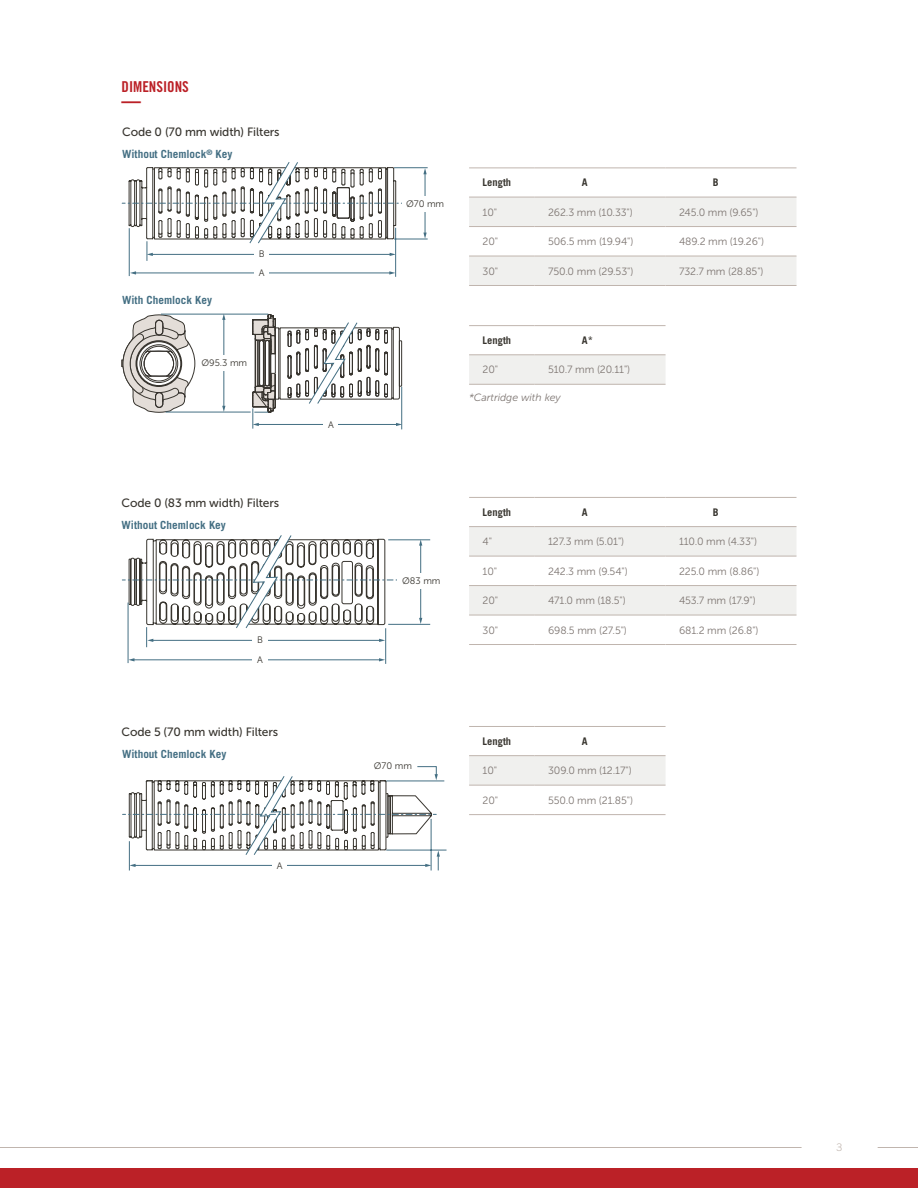
<style>
.page{position:relative;width:918px;height:1188px;background:#fff}
.page>*{position:absolute;margin:0;border:0;box-sizing:border-box;transform-origin:0 0}
.t1{font:700 expanded 20.25px "Trade Gothic LT Std";color:#bb2127;scale:.96 1}
.t2{font:15px "Trade Gothic LT Std Bd Cn 20";color:#bb2127}
.t3{font:12px "Museo Sans 500";letter-spacing:-.01em;color:#38352f}
.t4{font:700 11.25px "Trade Gothic LT Std";color:#446f83}
.t5{font:10.5px "Museo Sans 300";letter-spacing:-.01em;color:#7e7672}
.t6{font:700 10.5px "Trade Gothic LT Std";color:#38352f}
.t7{font:italic 10.5px "Museo Sans 300";letter-spacing:-.005em;color:#7e7672}
.t8{font:300 10.5px "Trade Gothic LT Std";color:#c0b5ae}
.t9{font:9.3px/18.8px "Museo Sans 300";color:#38352f}
</style>
<div class="page">
<div style="left:0;top:1168px;width:918px;height:20px;background:#bb2127"></div>
<hr style="left:878px;top:1147px;width:40px;height:1px;background:#c0b5ae">
<hr style="left:0;top:1147px;width:802px;height:1px;background:#c0b5ae">
<svg style="left:469px;top:198px;width:327px;height:87px"></svg>
<hr style="left:469px;top:226px;width:66px;height:1px;background:#c0b5ae">
<hr style="left:535px;top:285px;width:131px;height:1px;background:#c0b5ae">
<hr style="left:535px;top:168px;width:131px;height:1px;background:#c0b5ae">
<hr style="left:666px;top:168px;width:131px;height:1px;background:#c0b5ae">
<hr style="left:535px;top:197px;width:131px;height:1px;background:#c0b5ae">
<hr style="left:666px;top:197px;width:131px;height:1px;background:#c0b5ae">
<hr style="left:666px;top:226px;width:131px;height:1px;background:#c0b5ae">
<hr style="left:666px;top:256px;width:131px;height:1px;background:#c0b5ae">
<hr style="left:469px;top:285px;width:66px;height:1px;background:#c0b5ae">
<hr style="left:535px;top:226px;width:131px;height:1px;background:#c0b5ae">
<hr style="left:535px;top:256px;width:131px;height:1px;background:#c0b5ae">
<hr style="left:469px;top:168px;width:66px;height:1px;background:#c0b5ae">
<hr style="left:469px;top:197px;width:66px;height:1px;background:#c0b5ae">
<hr style="left:469px;top:256px;width:66px;height:1px;background:#c0b5ae">
<hr style="left:666px;top:285px;width:131px;height:1px;background:#c0b5ae">
<div style="left:469px;top:356px;width:197px;height:28px;background:#f0f0ee"></div>
<hr style="left:469px;top:384px;width:66px;height:1px;background:#c0b5ae">
<hr style="left:535px;top:384px;width:131px;height:1px;background:#c0b5ae">
<hr style="left:535px;top:325px;width:131px;height:1px;background:#c0b5ae">
<hr style="left:535px;top:355px;width:131px;height:1px;background:#c0b5ae">
<hr style="left:469px;top:325px;width:66px;height:1px;background:#c0b5ae">
<hr style="left:469px;top:355px;width:66px;height:1px;background:#c0b5ae">
<svg style="left:469px;top:527px;width:327px;height:88px"></svg>
<hr style="left:469px;top:556px;width:66px;height:1px;background:#c0b5ae">
<hr style="left:535px;top:644px;width:131px;height:1px;background:#c0b5ae">
<hr style="left:535px;top:497px;width:131px;height:1px;background:#c0b5ae">
<hr style="left:666px;top:497px;width:131px;height:1px;background:#c0b5ae">
<hr style="left:535px;top:526px;width:131px;height:1px;background:#c0b5ae">
<hr style="left:666px;top:526px;width:131px;height:1px;background:#c0b5ae">
<hr style="left:666px;top:556px;width:131px;height:1px;background:#c0b5ae">
<hr style="left:666px;top:585px;width:131px;height:1px;background:#c0b5ae">
<hr style="left:666px;top:615px;width:131px;height:1px;background:#c0b5ae">
<hr style="left:469px;top:644px;width:66px;height:1px;background:#c0b5ae">
<hr style="left:535px;top:556px;width:131px;height:1px;background:#c0b5ae">
<hr style="left:535px;top:585px;width:131px;height:1px;background:#c0b5ae">
<hr style="left:535px;top:615px;width:131px;height:1px;background:#c0b5ae">
<hr style="left:469px;top:497px;width:66px;height:1px;background:#c0b5ae">
<hr style="left:469px;top:526px;width:66px;height:1px;background:#c0b5ae">
<hr style="left:469px;top:585px;width:66px;height:1px;background:#c0b5ae">
<hr style="left:469px;top:615px;width:66px;height:1px;background:#c0b5ae">
<hr style="left:666px;top:644px;width:131px;height:1px;background:#c0b5ae">
<div style="left:469px;top:756px;width:197px;height:29px;background:#f0f0ee"></div>
<hr style="left:469px;top:785px;width:66px;height:1px;background:#c0b5ae">
<hr style="left:535px;top:785px;width:131px;height:1px;background:#c0b5ae">
<hr style="left:469px;top:814px;width:66px;height:1px;background:#c0b5ae">
<hr style="left:535px;top:814px;width:131px;height:1px;background:#c0b5ae">
<hr style="left:535px;top:726px;width:131px;height:1px;background:#c0b5ae">
<hr style="left:535px;top:755px;width:131px;height:1px;background:#c0b5ae">
<hr style="left:469px;top:726px;width:66px;height:1px;background:#c0b5ae">
<hr style="left:469px;top:755px;width:66px;height:1px;background:#c0b5ae">
<svg style="left:122px;top:314px;width:73px;height:99px"></svg>
<hr style="left:425px;top:173px;width:1px;height:61px;background:#446f83">
<svg style="left:423px;top:168px;width:4px;height:6px"></svg>
<svg style="left:423px;top:233px;width:4px;height:6px"></svg>
<hr style="left:395px;top:167px;width:32px;height:1px;background:#446f83">
<hr style="left:395px;top:239px;width:32px;height:1px;background:#446f83">
<hr style="left:395px;top:228px;width:1px;height:48px;background:#446f83">
<hr style="left:129px;top:229px;width:1px;height:47px;background:#446f83">
<hr style="left:135px;top:273px;width:255px;height:1px;background:#446f83">
<svg style="left:389px;top:271px;width:6px;height:4px"></svg>
<svg style="left:130px;top:271px;width:6px;height:4px"></svg>
<div style="left:255px;top:266px;width:14px;height:14px;background:#fff"></div>
<hr style="left:224px;top:319px;width:1px;height:88px;background:#446f83">
<svg style="left:222px;top:406px;width:3px;height:6px"></svg>
<svg style="left:222px;top:315px;width:3px;height:5px"></svg>
<hr style="left:166px;top:412px;width:84px;height:1px;background:#446f83">
<hr style="left:161px;top:314px;width:107px;height:1px;background:#446f83">
<hr style="left:401px;top:387px;width:1px;height:42px;background:#446f83">
<div style="left:200px;top:356px;width:49px;height:15px;background:#fff"></div>
<div style="left:402px;top:196px;width:46px;height:15px;background:#fff"></div>
<svg style="left:122px;top:162px;width:282px;height:98px"></svg>
<svg style="left:252px;top:314px;width:150px;height:114px"></svg>
<hr style="left:389px;top:624px;width:41px;height:1px;background:#446f83">
<hr style="left:389px;top:540px;width:41px;height:1px;background:#446f83">
<hr style="left:385px;top:629px;width:1px;height:34px;background:#446f83">
<hr style="left:128px;top:603px;width:1px;height:60px;background:#446f83">
<hr style="left:133px;top:660px;width:247px;height:1px;background:#446f83">
<svg style="left:379px;top:658px;width:6px;height:3px"></svg>
<svg style="left:128px;top:658px;width:6px;height:3px"></svg>
<div style="left:253px;top:653px;width:15px;height:15px;background:#fff"></div>
<svg style="left:122px;top:535px;width:300px;height:112px"></svg>
<hr style="left:387px;top:781px;width:57px;height:1px;background:#446f83">
<hr style="left:387px;top:850px;width:59px;height:1px;background:#446f83">
<svg style="left:123px;top:766px;width:317px;height:104px"></svg>
<h2 class="t2" style="left:122px;top:77px;width:69px">DIMENSIONS</h2>
<h1 class="t1" style="left:122px;top:88px;width:22px">—</h1>
<p class="t3" style="left:122px;top:125px;width:159px">Code 0 (70 mm width) Filters</p>
<p class="t4" style="left:122px;top:147px;width:112px">Without Chemlock<sup>®</sup> Key</p>
<p class="t4" style="left:122px;top:293px;width:92px">With Chemlock Key</p>
<p class="t9" style="left:259px;top:245px;width:7px">B<br>A</p>
<p class="t9" style="left:201px;top:354px;width:47px">Ø95.3 mm</p>
<p class="t3" style="left:122px;top:497px;width:159px">Code 0 (83 mm width) Filters</p>
<p class="t4" style="left:122px;top:518px;width:106px">Without Chemlock Key</p>
<p class="t9" style="left:257px;top:630px;width:7px;line-height:19.6px">B<br>A</p>
<p class="t3" style="left:122px;top:725px;width:158px">Code 5 (70 mm width) Filters</p>
<p class="t4" style="left:122px;top:747px;width:106px">Without Chemlock Key</p>
<p class="t9" style="left:277px;top:857px;width:7px">A</p>
<p class="t9" style="left:328px;top:415px;width:7px">A</p>
<p class="t9" style="left:406px;top:194px;width:40px">Ø70 mm</p>
<p class="t6" style="left:483px;top:176px;width:30px">Length</p>
<p class="t6" style="left:582px;top:176px;width:7px">A</p>
<p class="t6" style="left:713px;top:176px;width:7px">B</p>
<p class="t5" style="left:483px;top:206px;width:16px">10"</p>
<p class="t5" style="left:548px;top:206px;width:86px">262.3 mm (10.33")</p>
<p class="t5" style="left:679px;top:206px;width:81px">245.0 mm (9.65")</p>
<p class="t5" style="left:483px;top:236px;width:17px">20"</p>
<p class="t5" style="left:548px;top:236px;width:87px">506.5 mm (19.94")</p>
<p class="t5" style="left:679px;top:236px;width:87px">489.2 mm (19.26")</p>
<p class="t5" style="left:483px;top:265px;width:17px">30"</p>
<p class="t5" style="left:548px;top:265px;width:87px">750.0 mm (29.53")</p>
<p class="t5" style="left:679px;top:265px;width:86px">732.7 mm (28.85")</p>
<p class="t6" style="left:483px;top:334px;width:30px">Length</p>
<p class="t6" style="left:582px;top:334px;width:13px">A*</p>
<p class="t5" style="left:483px;top:364px;width:17px">20"</p>
<p class="t5" style="left:548px;top:364px;width:84px">510.7 mm (20.11")</p>
<p class="t7" style="left:469px;top:392px;width:93px">*Cartridge with key</p>
<p class="t9" style="left:402px;top:571px;width:40px">Ø83 mm</p>
<p class="t6" style="left:483px;top:506px;width:30px">Length</p>
<p class="t6" style="left:582px;top:506px;width:7px">A</p>
<p class="t6" style="left:713px;top:506px;width:7px">B</p>
<p class="t5" style="left:483px;top:536px;width:11px">4"</p>
<p class="t5" style="left:548px;top:536px;width:78px">127.3 mm (5.01")</p>
<p class="t5" style="left:679px;top:536px;width:80px">110.0 mm (4.33")</p>
<p class="t5" style="left:483px;top:565px;width:16px">10"</p>
<p class="t5" style="left:548px;top:565px;width:81px">242.3 mm (9.54")</p>
<p class="t5" style="left:679px;top:565px;width:82px">225.0 mm (8.86")</p>
<p class="t5" style="left:483px;top:595px;width:17px">20"</p>
<p class="t5" style="left:548px;top:595px;width:79px">471.0 mm (18.5")</p>
<p class="t5" style="left:679px;top:595px;width:78px">453.7 mm (17.9")</p>
<p class="t5" style="left:483px;top:624px;width:17px">30"</p>
<p class="t5" style="left:548px;top:624px;width:80px">698.5 mm (27.5")</p>
<p class="t5" style="left:679px;top:624px;width:81px">681.2 mm (26.8")</p>
<p class="t9" style="left:374px;top:756px;width:40px">Ø70 mm</p>
<p class="t6" style="left:483px;top:735px;width:30px">Length</p>
<p class="t6" style="left:582px;top:735px;width:7px">A</p>
<p class="t5" style="left:483px;top:765px;width:16px">10"</p>
<p class="t5" style="left:548px;top:765px;width:85px">309.0 mm (12.17")</p>
<p class="t5" style="left:483px;top:795px;width:17px">20"</p>
<p class="t5" style="left:548px;top:795px;width:87px">550.0 mm (21.85")</p>
<p class="t8" style="left:837px;top:1141px;width:7px">3</p>
</div>
